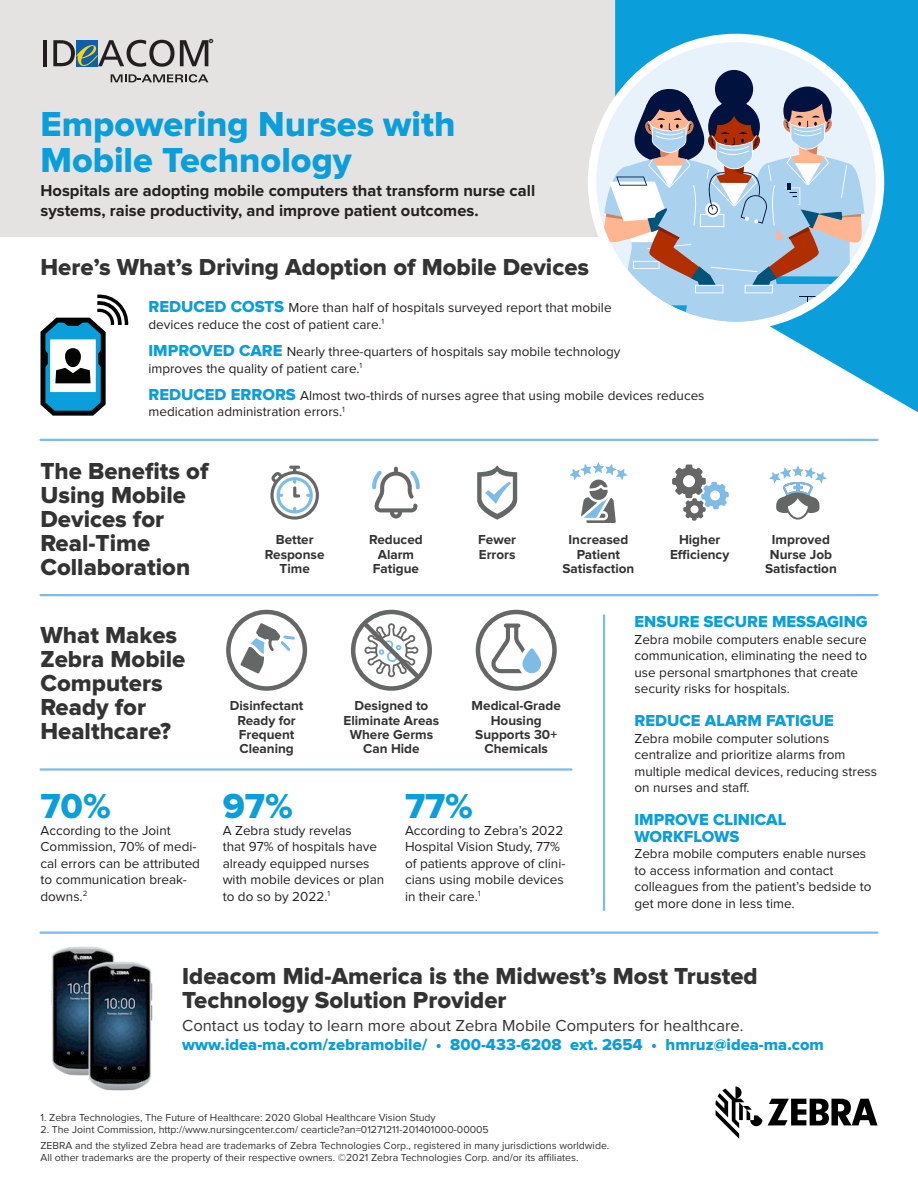
<style>
.page{position:relative;width:918px;height:1188px;background:#fff}
.page>*{position:absolute;margin:0;border:0;box-sizing:border-box;transform-origin:0 0}
.t1{font:36px/36px "Proxima Nova Extrabld";color:#0a9edb}
.Subhead{font:24px/24px "Proxima Nova Extrabld";color:#323332}
.t2{font:700 16.5px/19.5px "Proxima Nova";color:#231f20}
.Subhead-2{font:16.5px "Proxima Nova Extrabld";color:#0a9edb}
.Subhead-3{font:16.5px "Proxima Nova";color:#323332}
.All_Caps_Subhead{font:16.5px/16.5px "Proxima Nova Extrabld";color:#0a9edb}
.All_Caps_Subhead-2{font:13.5px/16.5px "Proxima Nova";color:#231f20}
.Icon_Caption{font:700 13.5px/14.2px "Proxima Nova";color:#323332;text-align:center}
.t3{font:10.5px/12px "Proxima Nova";color:#323332}
.s1{font-family:"Proxima Nova Extrabld";font-size:16.5px;color:#0a9edb}
</style>
<div class="page">
<div style="left:0;top:0;width:743px;height:236px;background:#e4e3e2"></div>
<svg style="left:615px;top:0;width:303px;height:412px;fill:#0a9edb"></svg>
<svg style="left:40px;top:294px;width:89px;height:122px"></svg>
<svg style="left:228px;top:612px;width:77px;height:76px"></svg>
<div style="left:226px;top:610px;width:81px;height:81px;border:4px solid #656666;border-radius:50%"></div>
<svg style="left:240px;top:623px;width:55px;height:50px"></svg>
<svg style="left:478px;top:612px;width:76px;height:76px"></svg>
<div style="left:476px;top:610px;width:81px;height:81px;border:4px solid #656666;border-radius:50%"></div>
<svg style="left:491px;top:624px;width:50px;height:49px"></svg>
<svg style="left:592px;top:38px;width:288px;height:288px;background:#ebf3fa"></svg>
<svg style="left:603px;top:84px;width:262px;height:238px;background:#b0bfce"></svg>
<div style="left:715px;top:70px;width:38px;height:38px;background:#00123d;border-radius:50%"></div>
<div style="left:588px;top:34px;width:296px;height:296px;border:8px solid #fff;border-radius:50%"></div>
<hr style="left:43px;top:40px;width:4px;height:26px;background:#231f20">
<svg style="left:111px;top:74px;width:97px;height:9px"></svg>
<svg style="left:53px;top:39px;width:160px;height:28px"></svg>
<svg style="left:769px;top:466px;width:58px;height:54px"></svg>
<svg style="left:570px;top:462px;width:57px;height:61px"></svg>
<svg style="left:672px;top:465px;width:57px;height:56px"></svg>
<svg style="left:477px;top:466px;width:40px;height:54px"></svg>
<svg style="left:270px;top:466px;width:49px;height:54px"></svg>
<svg style="left:372px;top:467px;width:48px;height:52px"></svg>
<hr style="left:40px;top:439px;width:838px;height:2px;background:#7ebce7">
<hr style="left:40px;top:594px;width:838px;height:2px;background:#7ebce7">
<hr style="left:40px;top:768px;width:532px;height:3px;background:#7ebce7">
<hr style="left:603px;top:615px;width:2px;height:295px;background:#7ebce7">
<hr style="left:40px;top:932px;width:838px;height:2px;background:#7ebce7">
<svg style="left:716px;top:1086px;width:46px;height:53px"></svg>
<svg style="left:768px;top:1099px;width:110px;height:26px"></svg>
<img style="left:51px;top:946px;width:102px;height:145px">
<svg style="left:353px;top:612px;width:77px;height:76px"></svg>
<div style="left:351px;top:610px;width:81px;height:81px;border:4px solid #656666;border-radius:50%"></div>
<svg style="left:360px;top:619px;width:63px;height:63px"></svg>
<p class="t1" style="left:40px;top:108px;width:417px">Empowering Nurses with<br>Mobile Technology</p>
<p class="t2" style="left:40px;top:182px;width:496px">Hospitals are adopting mobile computers that transform nurse call systems, raise productivity, and improve patient outcomes.</p>
<p class="Subhead" style="left:40px;top:256px;width:550px">Here’s What’s Driving Adoption of Mobile Devices</p>
<p class="All_Caps_Subhead-2" style="left:148px;top:300px;width:465px"><span class="s1">REDUCED COSTS</span> More than half of hospitals surveyed report that mobile devices reduce the cost of patient care.<sup>1</sup></p>
<p class="All_Caps_Subhead-2" style="left:148px;top:344px;width:474px"><span class="s1">IMPROVED CARE</span> Nearly three-quarters of hospitals say mobile technology improves the quality of patient care.<sup>1</sup></p>
<p class="All_Caps_Subhead-2" style="left:148px;top:388px;width:558px"><span class="s1">REDUCED ERRORS</span> Almost two-thirds of nurses agree that using mobile devices reduces medication administration errors.<sup>1</sup></p>
<p class="Subhead" style="left:40px;top:460px;width:169px">The Benefits of<br>Using Mobile<br>Devices for<br>Real-Time<br>Collaboration</p>
<p class="Icon_Caption" style="left:265px;top:533px;width:61px">Better<br>Response<br>Time</p>
<p class="Icon_Caption" style="left:369px;top:533px;width:55px">Reduced<br>Alarm<br>Fatigue</p>
<p class="Icon_Caption" style="left:478px;top:533px;width:39px;text-align:left">Fewer<br>Errors</p>
<p class="Icon_Caption" style="left:563px;top:533px;width:73px">Increased<br>Patient<br>Satisfaction</p>
<p class="Icon_Caption" style="left:670px;top:533px;width:61px">Higher<br>Efficiency</p>
<p class="Icon_Caption" style="left:765px;top:533px;width:73px">Improved<br>Nurse Job<br>Satisfaction</p>
<p class="Subhead" style="left:40px;top:624px;width:146px">What Makes<br>Zebra Mobile<br>Computers<br>Ready for<br>Healthcare?</p>
<p class="t1" style="left:40px;top:790px;width:72px">70%</p>
<p class="All_Caps_Subhead-2" style="left:40px;top:823px;width:161px">According to the Joint<br>Commission, 70% of medi&shy;cal errors can be attributed to communication break&shy;downs.<sup>2</sup></p>
<p class="Icon_Caption" style="left:230px;top:699px;width:75px">Disinfectant<br>Ready for<br>Frequent<br>Cleaning</p>
<p class="Icon_Caption" style="left:472px;top:699px;width:91px">Medical-Grade<br>Housing<br>Supports 30+<br>Chemicals</p>
<p class="t1" style="left:223px;top:790px;width:72px">97%</p>
<p class="All_Caps_Subhead-2" style="left:223px;top:823px;width:163px">A Zebra study revelas<br>that 97% of hospitals have already equipped nurses with mobile devices or plan to do so by 2022.<sup>1</sup></p>
<p class="Icon_Caption" style="left:344px;top:699px;width:97px">Designed to<br>Eliminate Areas<br>Where Germs<br>Can Hide</p>
<p class="t1" style="left:405px;top:790px;width:70px">77%</p>
<p class="All_Caps_Subhead-2" style="left:405px;top:823px;width:162px">According to Zebra’s 2022<br>Hospital Vision Study, 77% of patients approve of clini&shy;cians using mobile devices in their care.<sup>1</sup></p>
<p class="All_Caps_Subhead" style="left:634px;top:614px;width:235px">ENSURE SECURE MESSAGING</p>
<p class="All_Caps_Subhead-2" style="left:634px;top:632px;width:234px">Zebra mobile computers enable secure communication, eliminating the need to use personal smartphones that create security risks for hospitals.</p>
<p class="All_Caps_Subhead" style="left:634px;top:713px;width:201px">REDUCE ALARM FATIGUE</p>
<p class="All_Caps_Subhead-2" style="left:634px;top:731px;width:244px">Zebra mobile computer solutions centralize and prioritize alarms from multiple medical devices, reducing stress on nurses and staff.</p>
<p class="All_Caps_Subhead" style="left:634px;top:812px;width:153px">IMPROVE CLINICAL<br>WORKFLOWS</p>
<p class="All_Caps_Subhead-2" style="left:634px;top:846px;width:239px">Zebra mobile computers enable nurses to access information and contact colleagues from the patient’s bedside to get more done in less time.</p>
<p class="Subhead" style="left:182px;top:965px;width:577px">Ideacom Mid-America is the Midwest’s Most Trusted<br>Technology Solution Provider</p>
<p class="Subhead-3" style="left:182px;top:1018px;width:563px">Contact us today to learn more about Zebra Mobile Computers for healthcare.</p>
<p class="Subhead-2" style="left:182px;top:1037px;width:643px">www.idea-ma.com/zebramobile/ • 800-433-6208 ext. 2654 • hmruz@idea-ma.com</p>
<p class="t3" style="left:40px;top:1111px;width:397px">1. Zebra Technologies, The Future of Healthcare: 2020 Global Healthcare Vision Study</p>
<p class="t3" style="left:40px;top:1123px;width:450px">2. The Joint Commission, http://www.nursingcenter.com/ cearticle?an=01271211-201401000-00005</p>
<p class="t3" style="left:40px;top:1140px;width:570px">ZEBRA and the stylized Zebra head are trademarks of Zebra Technologies Corp., registered in many jurisdictions worldwide.<br>All other trademarks are the property of their respective owners. ©2021 Zebra Technologies Corp. and/or its affiliates.</p>
</div>
